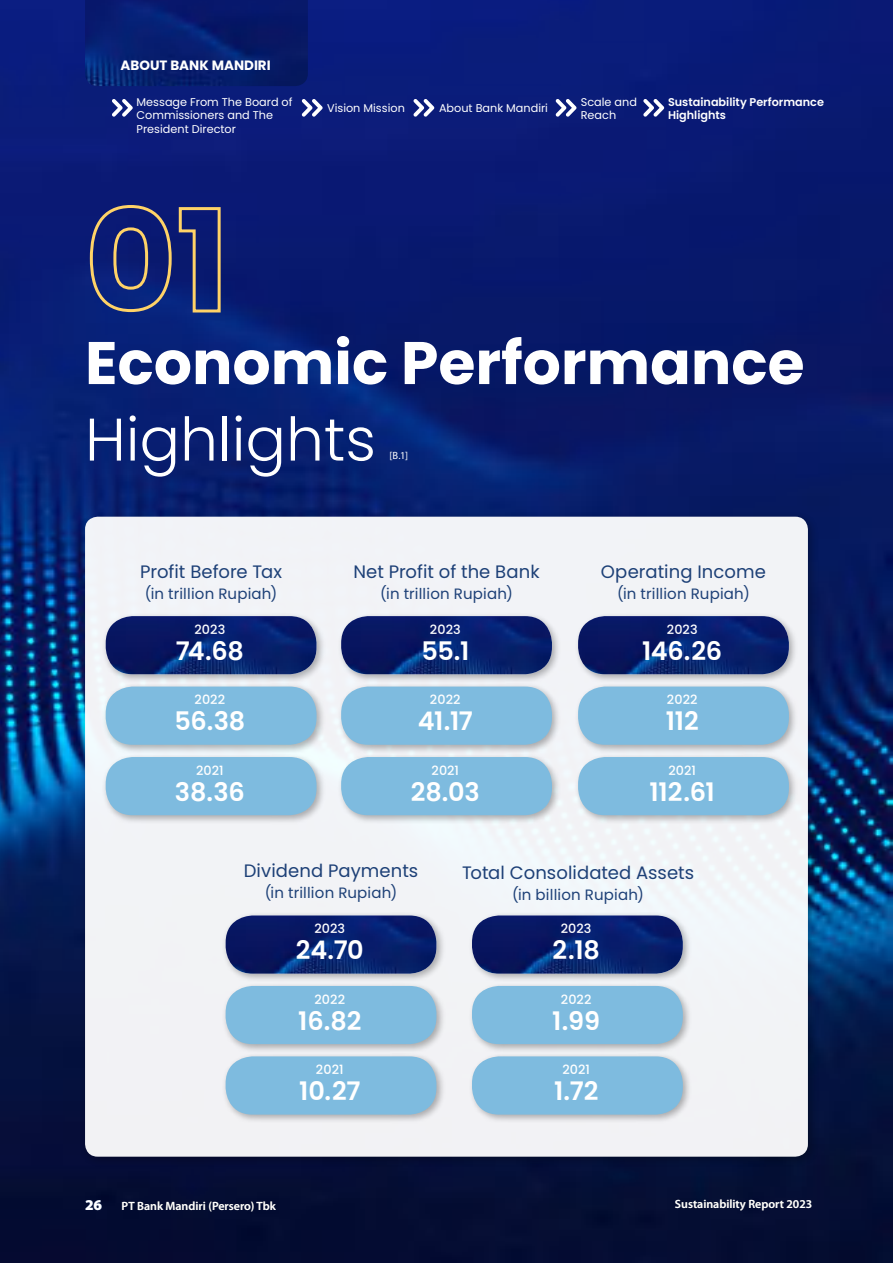
<style>
.page{position:relative;width:893px;height:1263px;background:#fff}
.page>*{position:absolute;margin:0;border:0;box-sizing:border-box;transform-origin:0 0}
.t1{font:700 60px "Poppins";color:#fff}
.t2{font:300 60px "Poppins";color:#fff}
.t3{font:600 25.5px "Poppins";letter-spacing:-.005em;color:#fff}
.t4{font:18px "Poppins";letter-spacing:.005em;color:#1d4077}
.t5{font:15px "Poppins";letter-spacing:.01em;color:#1d4077}
.t6{font:900 15px "Myriad Pro";color:#fff}
.t7{font:700 13.5px "Poppins";color:#fff}
.t8{font:500 12.75px "Poppins";letter-spacing:.005em;color:#fff}
.t9{font:600 12px "Myriad Pro";color:#fff}
.t10{font:11.25px/13.5px "Poppins";color:#fff}
.t11{font:600 11.25px/13.5px "Poppins";color:#fff}
.t12{font:10.5px "Myriad Pro";color:#fff}
</style>
<div class="page">
<img style="left:0;top:0;width:893px;height:1263px">
<svg style="left:88px;top:203px;width:134px;height:111px"></svg>
<div style="left:79px;top:511px;width:741px;height:658px;background:#000;opacity:.3"></div>
<div style="left:85px;top:517px;width:723px;height:640px;background:#f2f3f6;border-radius:13px"></div>
<div style="left:102px;top:612px;width:224px;height:72px;background:#000;opacity:.3"></div>
<img style="left:106px;top:616px;width:211px;height:58px">
<div style="left:468px;top:912px;width:225px;height:71px;background:#000;opacity:.3"></div>
<img style="left:472px;top:915px;width:211px;height:59px">
<div style="left:338px;top:612px;width:224px;height:72px;background:#000;opacity:.3"></div>
<img style="left:341px;top:616px;width:211px;height:58px">
<div style="left:574px;top:612px;width:225px;height:72px;background:#000;opacity:.3"></div>
<img style="left:578px;top:616px;width:211px;height:58px">
<div style="left:102px;top:683px;width:224px;height:71px;background:#000;opacity:.3"></div>
<div style="left:106px;top:686px;width:211px;height:59px;background:#7ebbdf;border-radius:27px"></div>
<div style="left:468px;top:982px;width:225px;height:72px;background:#000;opacity:.3"></div>
<div style="left:472px;top:986px;width:211px;height:58px;background:#7ebbdf;border-radius:27px"></div>
<div style="left:338px;top:683px;width:224px;height:71px;background:#000;opacity:.3"></div>
<div style="left:341px;top:686px;width:211px;height:59px;background:#7ebbdf;border-radius:27px"></div>
<div style="left:574px;top:683px;width:225px;height:71px;background:#000;opacity:.3"></div>
<div style="left:578px;top:686px;width:211px;height:59px;background:#7ebbdf;border-radius:27px"></div>
<div style="left:102px;top:753px;width:224px;height:72px;background:#000;opacity:.3"></div>
<div style="left:106px;top:757px;width:211px;height:58px;background:#7ebbdf;border-radius:27px"></div>
<div style="left:468px;top:1053px;width:225px;height:71px;background:#000;opacity:.3"></div>
<div style="left:472px;top:1056px;width:211px;height:58px;background:#7ebbdf;border-radius:27px"></div>
<div style="left:338px;top:753px;width:224px;height:72px;background:#000;opacity:.3"></div>
<div style="left:341px;top:757px;width:211px;height:58px;background:#7ebbdf;border-radius:27px"></div>
<div style="left:574px;top:753px;width:225px;height:72px;background:#000;opacity:.3"></div>
<div style="left:578px;top:757px;width:211px;height:58px;background:#7ebbdf;border-radius:27px"></div>
<div style="left:222px;top:912px;width:224px;height:71px;background:#000;opacity:.3"></div>
<img style="left:226px;top:915px;width:210px;height:59px">
<div style="left:222px;top:982px;width:224px;height:72px;background:#000;opacity:.3"></div>
<div style="left:226px;top:986px;width:210px;height:58px;background:#7ebbdf;border-radius:27px"></div>
<div style="left:222px;top:1053px;width:224px;height:71px;background:#000;opacity:.3"></div>
<div style="left:226px;top:1056px;width:210px;height:58px;background:#7ebbdf;border-radius:27px"></div>
<img style="left:85px;top:0;width:223px;height:86px">
<svg style="left:112px;top:99px;width:21px;height:18px"></svg>
<svg style="left:302px;top:99px;width:21px;height:18px"></svg>
<svg style="left:413px;top:99px;width:21px;height:18px"></svg>
<svg style="left:643px;top:99px;width:21px;height:18px"></svg>
<svg style="left:556px;top:99px;width:20px;height:18px"></svg>
<p class="t7" style="left:121px;top:58px;width:152px">ABOUT BANK MANDIRI</p>
<p class="t10" style="left:137px;top:95px;width:157px">Message From The Board of<br>Commissioners and The<br>President Director</p>
<p class="t10" style="left:327px;top:102px;width:79px">Vision Mission</p>
<p class="t10" style="left:439px;top:102px;width:111px">About Bank Mandiri</p>
<p class="t10" style="left:581px;top:95px;width:58px">Scale and<br>Reach</p>
<p class="t11" style="left:668px;top:95px;width:157px">Sustainability Performance<br>Highlights</p>
<h1 class="t1" style="left:85px;top:328px;width:721px">Economic Performance</h1>
<h1 class="t2" style="left:85px;top:405px;width:292px">Highlights</h1>
<p class="t12" style="left:389px;top:450px;width:20px">[B.1]</p>
<h3 class="t4" style="left:140px;top:561px;width:143px">Profit Before Tax</h3>
<h3 class="t5" style="left:145px;top:585px;width:134px">(in trillion Rupiah)</h3>
<h3 class="t4" style="left:353px;top:561px;width:188px">Net Profit of the Bank</h3>
<h3 class="t5" style="left:380px;top:585px;width:134px">(in trillion Rupiah)</h3>
<h3 class="t4" style="left:601px;top:561px;width:167px">Operating Income</h3>
<h3 class="t5" style="left:617px;top:585px;width:134px">(in trillion Rupiah)</h3>
<p class="t8" style="left:194px;top:622px;width:32px">2023</p>
<p class="t8" style="left:430px;top:622px;width:32px">2023</p>
<p class="t8" style="left:667px;top:622px;width:32px">2023</p>
<h2 class="t3" style="left:176px;top:636px;width:70px">74.68</h2>
<h2 class="t3" style="left:421px;top:636px;width:49px">55.1</h2>
<h2 class="t3" style="left:642px;top:636px;width:82px">146.26</h2>
<p class="t8" style="left:195px;top:693px;width:32px">2022</p>
<p class="t8" style="left:430px;top:693px;width:32px">2022</p>
<p class="t8" style="left:667px;top:693px;width:32px">2022</p>
<h2 class="t3" style="left:174px;top:707px;width:73px">56.38</h2>
<h2 class="t3" style="left:418px;top:707px;width:56px">41.17</h2>
<h2 class="t3" style="left:666px;top:707px;width:34px">112</h2>
<p class="t8" style="left:196px;top:763px;width:29px">2021</p>
<p class="t8" style="left:431px;top:763px;width:29px">2021</p>
<p class="t8" style="left:668px;top:763px;width:29px">2021</p>
<h2 class="t3" style="left:175px;top:777px;width:72px">38.36</h2>
<h2 class="t3" style="left:411px;top:777px;width:71px">28.03</h2>
<h2 class="t3" style="left:650px;top:777px;width:67px">112.61</h2>
<h3 class="t4" style="left:244px;top:860px;width:176px">Dividend Payments</h3>
<h3 class="t5" style="left:265px;top:884px;width:134px">(in trillion Rupiah)</h3>
<h3 class="t4" style="left:462px;top:862px;width:234px">Total Consolidated Assets</h3>
<h3 class="t5" style="left:512px;top:886px;width:133px">(in billion Rupiah)</h3>
<p class="t8" style="left:314px;top:921px;width:32px">2023</p>
<p class="t8" style="left:561px;top:921px;width:32px">2023</p>
<h2 class="t3" style="left:296px;top:936px;width:69px">24.70</h2>
<h2 class="t3" style="left:552px;top:936px;width:49px">2.18</h2>
<p class="t8" style="left:314px;top:992px;width:32px">2022</p>
<p class="t8" style="left:561px;top:992px;width:32px">2022</p>
<h2 class="t3" style="left:298px;top:1006px;width:65px">16.82</h2>
<h2 class="t3" style="left:552px;top:1006px;width:49px">1.99</h2>
<p class="t8" style="left:316px;top:1062px;width:29px">2021</p>
<p class="t8" style="left:562px;top:1062px;width:29px">2021</p>
<h2 class="t3" style="left:299px;top:1076px;width:63px">10.27</h2>
<h2 class="t3" style="left:554px;top:1076px;width:46px">1.72</h2>
<h3 class="t6" style="left:85px;top:1195px;width:19px">26</h3>
<p class="t9" style="left:122px;top:1200px;width:156px">PT Bank Mandiri (Persero) Tbk</p>
<p class="t9" style="left:675px;top:1197px;width:139px">Sustainability Report 2023</p>
</div>
